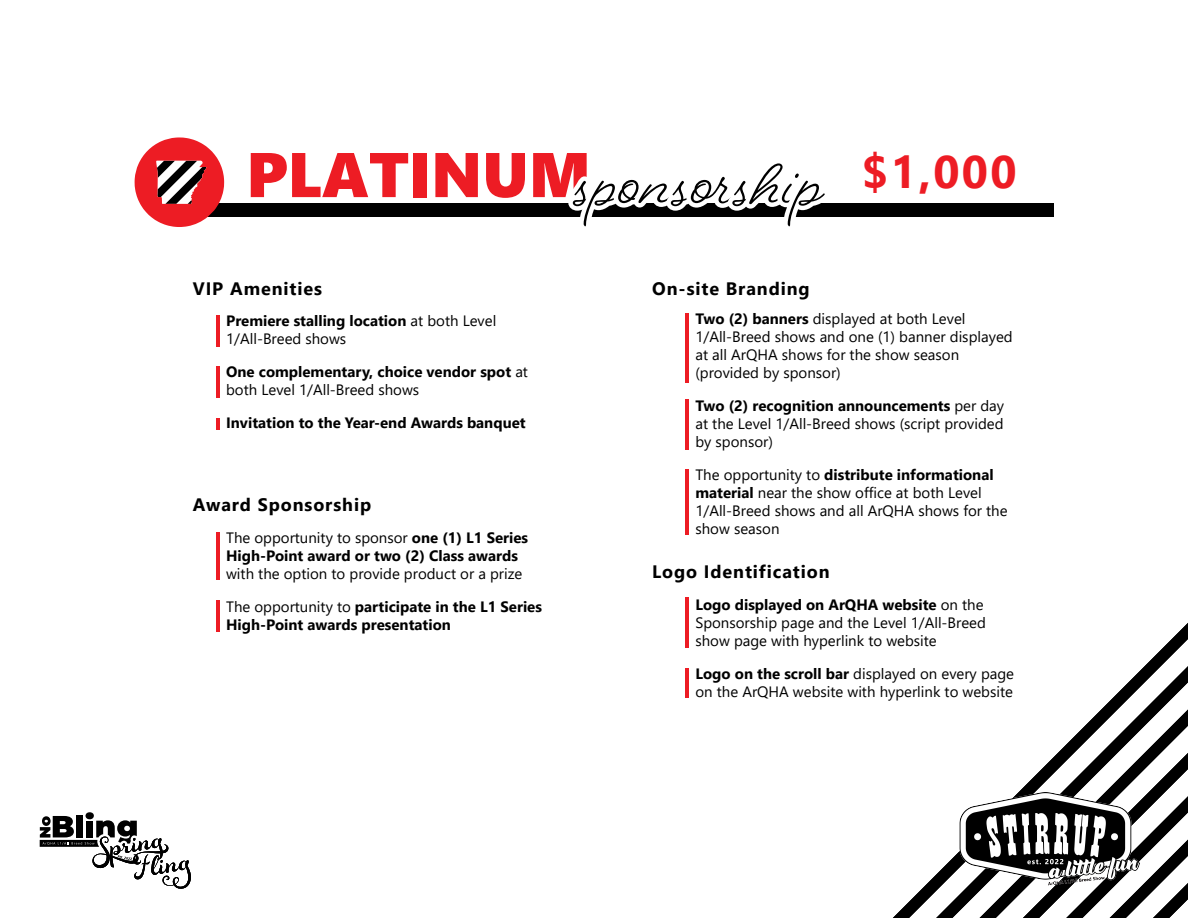
<style>
.page{position:relative;width:1188px;height:918px;background:#fff}
.page>*{position:absolute;margin:0;border:0;box-sizing:border-box;transform-origin:0 0}
.t1{font:63px "Segoe UI Black";color:#ed1c24}
.t2{font:700 45.6px "Segoe UI";color:#ed1c24}
.t3{font:700 18px "Segoe UI";letter-spacing:.05em;color:#000}
.t4{font:15px/18px "Segoe UI";color:#000}
.t5{font:700 15px/18px "Segoe UI";color:#000}
.s1{font-weight:700}
.s2{font-weight:400}
</style>
<div class="page">
<hr style="left:686px;top:469px;width:3px;height:65px;background:#ed1c24">
<hr style="left:686px;top:313px;width:3px;height:69px;background:#ed1c24">
<hr style="left:686px;top:668px;width:3px;height:30px;background:#ed1c24">
<hr style="left:686px;top:597px;width:3px;height:51px;background:#ed1c24">
<hr style="left:686px;top:399px;width:3px;height:51px;background:#ed1c24">
<svg style="left:893px;top:623px;width:295px;height:295px"></svg>
<svg style="left:936px;top:666px;width:252px;height:252px"></svg>
<svg style="left:980px;top:710px;width:208px;height:208px"></svg>
<svg style="left:217px;top:418px;width:3px;height:11px"></svg>
<hr style="left:217px;top:532px;width:3px;height:47px;background:#ed1c24">
<hr style="left:217px;top:601px;width:3px;height:31px;background:#ed1c24">
<hr style="left:217px;top:366px;width:3px;height:32px;background:#ed1c24">
<hr style="left:217px;top:315px;width:3px;height:32px;background:#ed1c24">
<div style="left:204px;top:204px;width:849px;height:13px;background:#000"></div>
<div style="left:76px;top:815px;width:7px;height:22px;background:#000"></div>
<div style="left:86px;top:812px;width:8px;height:7px;background:#000;border-radius:50%"></div>
<svg style="left:40px;top:816px;width:151px;height:73px"></svg>
<img style="left:955px;top:775px;width:191px;height:127px">
<svg style="left:568px;top:163px;width:261px;height:64px"></svg>
<svg style="left:135px;top:137px;width:89px;height:90px"></svg>
<h1 class="t1" style="left:246px;top:129px;width:346px">PLATINUM</h1>
<h2 class="t2" style="left:862px;top:129px;width:156px">$1,000</h2>
<p class="t3" style="left:193px;top:271px;width:131px">VIP Amenities</p>
<p class="t4" style="left:226px;top:311px;width:272px"><span class="s1">Premiere stalling location</span> at both Level<br>1/All-Breed shows</p>
<p class="t5" style="left:226px;top:362px;width:303px">One complementary, choice vendor spot <span class="s2">at both Level 1/All-Breed shows</span></p>
<p class="t5" style="left:226px;top:413px;width:301px">Invitation to the Year-end Awards banquet</p>
<p class="t3" style="left:193px;top:488px;width:180px">Award Sponsorship</p>
<p class="t5" style="left:226px;top:528px;width:304px"><span class="s2">The opportunity to sponsor</span> one (1) L1 Series<br>High-Point award or two (2) Class awards</p>
<p class="t4" style="left:226px;top:564px;width:298px">with the option to provide product or a prize</p>
<p class="t5" style="left:226px;top:597px;width:317px"><span class="s2">The opportunity to</span> participate in the L1 Series<br>High-Point awards presentation</p>
<p class="t3" style="left:652px;top:271px;width:159px">On-site Branding</p>
<p class="t4" style="left:695px;top:308px;width:319px"><span class="s1">Two (2) banners</span> displayed at both Level 1/All-Breed shows and one (1) banner displayed at all ArQHA shows for the show season (provided by sponsor)</p>
<p class="t4" style="left:695px;top:395px;width:310px;text-align:justify"><span class="s1">Two (2) recognition announcements</span> per day at the Level 1/All-Breed shows (script provided by sponsor)</p>
<p class="t4" style="left:695px;top:464px;width:314px">The opportunity to <span class="s1">distribute informational material</span> near the show office at both Level 1/All-Breed shows and all ArQHA shows for the show season</p>
<p class="t3" style="left:652px;top:555px;width:179px">Logo Identification</p>
<p class="t4" style="left:695px;top:594px;width:292px"><span class="s1">Logo displayed on ArQHA website</span> on the<br>Sponsorship page and the Level 1/All-Breed show page with hyperlink to website</p>
<p class="t4" style="left:695px;top:663px;width:320px"><span class="s1">Logo on the scroll bar</span> displayed on every page on the ArQHA website with hyperlink to website</p>
</div>
